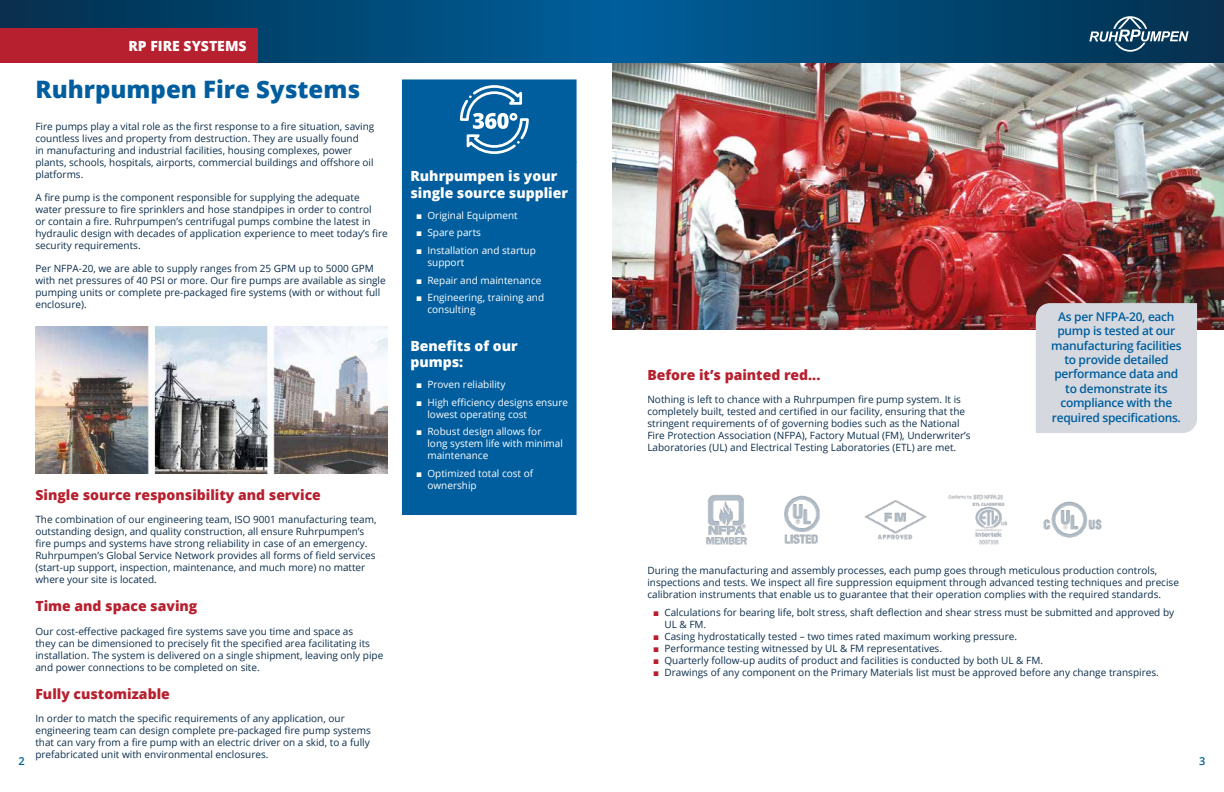
<style>
.page{position:relative;width:1224px;height:792px;background:#fff}
.page>*{position:absolute;margin:0;border:0;box-sizing:border-box;transform-origin:0 0}
.t1{font:800 24px "Open Sans";color:#005e9e}
.t2{font:800 14px "Open Sans";color:#b7202e}
.t3{font:800 14px/16.8px "Open Sans";color:#fff}
.t4{font:600 12px/14.4px "Open Sans";letter-spacing:-.025em;color:#005e9e;text-align:center}
.t5{font:600 11px "Open Sans";color:#005e9e}
.t6{font:10px/12px "Open Sans";color:#0c2e4d}
.t7{font:10px/12px "Open Sans";color:#fff}
.s1{font-family:"Arial";font-weight:900}
.s2{font-family:"Arial";font-weight:900;color:#b7202e}
</style>
<div class="page">
<div style="left:402px;top:79px;width:175px;height:436px;background:#005e9e"></div>
<hr style="left:402px;top:162px;width:175px;height:1px;background:#005e9e">
<svg style="left:460px;top:85px;width:69px;height:69px"></svg>
<img style="left:35px;top:326px;width:353px;height:148px">
<img style="left:612px;top:62px;width:612px;height:268px">
<div style="left:1036px;top:303px;width:161px;height:130px;background:#d5d9df"></div>
<img style="left:706px;top:494px;width:396px;height:51px">
<svg style="left:0;top:0;width:1224px;height:62px;background:#004977"></svg>
<svg style="left:1089px;top:16px;width:100px;height:36px;background:#345d79"></svg>
<div style="left:0;top:28px;width:258px;height:34px;background:#b7202e"></div>
<h2 class="t3" style="left:128px;top:36px;width:120px">RP FIRE SYSTEMS</h2>
<h1 class="t1" style="left:35px;top:71px;width:326px">Ruhrpumpen Fire Systems</h1>
<p class="t6" style="left:35px;top:120px;width:341px">Fire pumps play a vital role as the first response to a fire situation, saving countless lives and property from destruction. They are usually found<br>in manufacturing and industrial facilities, housing complexes, power plants, schools, hospitals, airports, commercial buildings and offshore oil platforms.</p>
<p class="t6" style="left:35px;top:191px;width:354px">A fire pump is the component responsible for supplying the adequate water pressure to fire sprinklers and hose standpipes in order to control<br>or contain a fire. Ruhrpumpen’s centrifugal pumps combine the latest in hydraulic design with decades of application experience to meet today’s fire security requirements.</p>
<p class="t6" style="left:35px;top:262px;width:352px">Per NFPA-20, we are able to supply ranges from 25 GPM up to 5000 GPM with net pressures of 40 PSI or more. Our fire pumps are available as single pumping units or complete pre-packaged fire systems (with or without full enclosure).</p>
<h2 class="t3" style="left:410px;top:167px;width:159px">Ruhrpumpen is your single source supplier</h2>
<p class="t7" style="left:416px;top:209px;width:103px"><span class="s1">■</span> Original Equipment</p>
<p class="t7" style="left:416px;top:226px;width:66px"><span class="s1">■</span> Spare parts</p>
<p class="t7" style="left:427px;top:244px;width:110px;text-indent:-11px"><span class="s1">■</span> Installation and startup support</p>
<p class="t7" style="left:416px;top:274px;width:127px"><span class="s1">■</span> Repair and maintenance</p>
<p class="t7" style="left:427px;top:291px;width:118px;text-indent:-11px"><span class="s1">■</span> Engineering, training and consulting</p>
<h2 class="t3" style="left:410px;top:336px;width:109px">Benefits of our pumps:</h2>
<p class="t7" style="left:416px;top:378px;width:91px"><span class="s1">■</span> Proven reliability</p>
<p class="t7" style="left:427px;top:396px;width:142px;text-indent:-11px"><span class="s1">■</span> High efficiency designs ensure lowest operating cost</p>
<p class="t7" style="left:427px;top:425px;width:137px;text-indent:-11px"><span class="s1">■</span> Robust design allows for long system life with minimal maintenance</p>
<p class="t7" style="left:427px;top:467px;width:107px;text-indent:-11px"><span class="s1">■</span> Optimized total cost of ownership</p>
<p class="t4" style="left:1051px;top:309px;width:132px">As per NFPA-20, each pump is tested at our manufacturing facilities to provide detailed performance data and to demonstrate its compliance with the required specifications.</p>
<h2 class="t2" style="left:647px;top:364px;width:174px">Before it’s painted red...</h2>
<p class="t6" style="left:647px;top:393px;width:325px">Nothing is left to chance with a Ruhrpumpen fire pump system. It is completely built, tested and certified in our facility, ensuring that the stringent requirements of of governing bodies such as the National Fire Protection Association (NFPA), Factory Mutual (FM), Underwriter’s Laboratories (UL) and Electrical Testing Laboratories (ETL) are met.</p>
<h2 class="t2" style="left:35px;top:484px;width:287px">Single source responsibility and service</h2>
<p class="t6" style="left:35px;top:513px;width:343px">The combination of our engineering team, ISO 9001 manufacturing team, outstanding design, and quality construction, all ensure Ruhrpumpen’s fire pumps and systems have strong reliability in case of an emergency.<br>Ruhrpumpen’s Global Service Network provides all forms of field services (start-up support, inspection, maintenance, and much more) no matter where your site is located.</p>
<h2 class="t2" style="left:35px;top:596px;width:164px">Time and space saving</h2>
<p class="t6" style="left:35px;top:625px;width:349px">Our cost-effective packaged fire systems save you time and space as<br>they can be dimensioned to precisely fit the specified area facilitating its installation. The system is delivered on a single shipment, leaving only pipe and power connections to be completed on site.</p>
<h2 class="t2" style="left:35px;top:683px;width:136px">Fully customizable</h2>
<p class="t6" style="left:35px;top:712px;width:337px">In order to match the specific requirements of any application, our engineering team can design complete pre-packaged fire pump systems that can vary from a fire pump with an electric driver on a skid, to a fully prefabricated unit with environmental enclosures.</p>
<p class="t6" style="left:647px;top:564px;width:533px">During the manufacturing and assembly processes, each pump goes through meticulous production controls, inspections and tests. We inspect all fire suppression equipment through advanced testing techniques and precise calibration instruments that enable us to guarantee that their operation complies with the required standards.</p>
<p class="t6" style="left:664px;top:606px;width:511px;text-indent:-11px"><span class="s2">■</span> Calculations for bearing life, bolt stress, shaft deflection and shear stress must be submitted and approved by<br>UL &amp; FM.</p>
<p class="t6" style="left:653px;top:630px;width:366px"><span class="s2">■</span> Casing hydrostatically tested – two times rated maximum working pressure.</p>
<p class="t6" style="left:653px;top:642px;width:290px"><span class="s2">■</span> Performance testing witnessed by UL &amp; FM representatives.</p>
<p class="t6" style="left:653px;top:654px;width:391px"><span class="s2">■</span> Quarterly follow-up audits of product and facilities is conducted by both UL &amp; FM.</p>
<p class="t6" style="left:653px;top:666px;width:507px"><span class="s2">■</span> Drawings of any component on the Primary Materials list must be approved before any change transpires.</p>
<p class="t5" style="left:19px;top:753px;width:8px">2</p>
<p class="t5" style="left:1199px;top:753px;width:8px">3</p>
</div>
